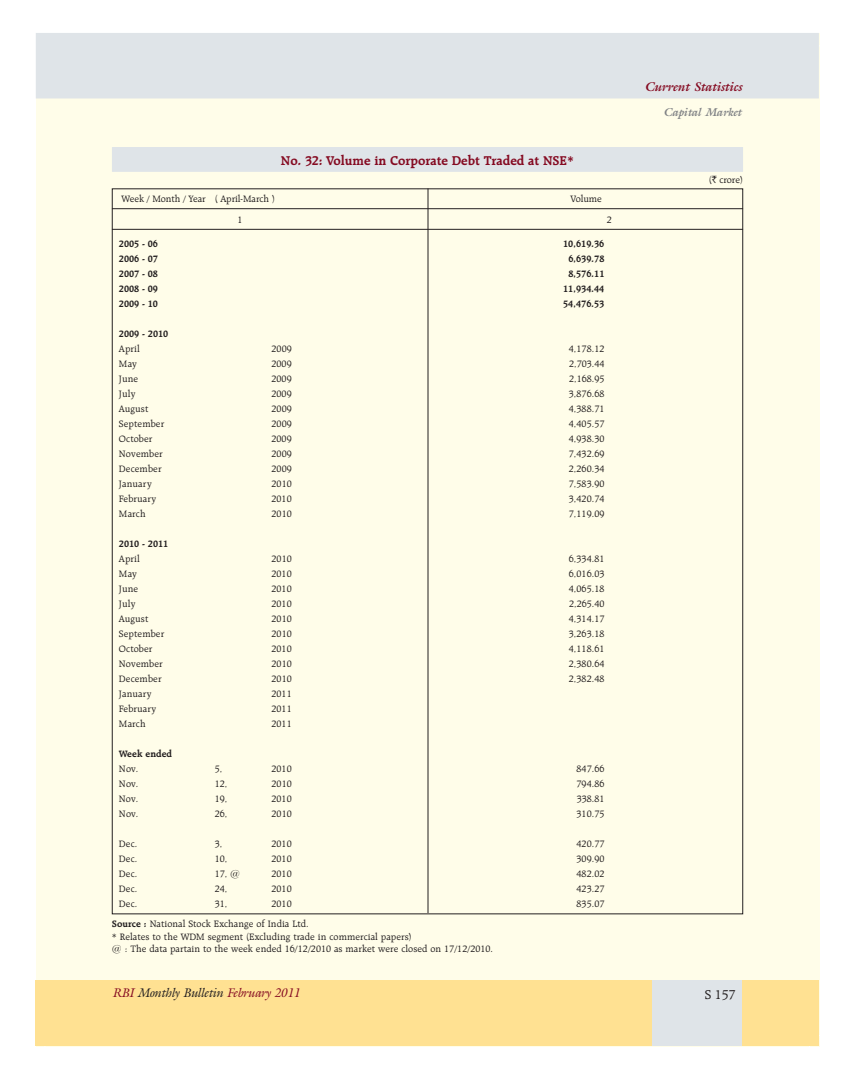
<style>
.page{position:relative;width:855px;height:1080px;background:#fff}
.page>*{position:absolute;margin:0;border:0;box-sizing:border-box;transform-origin:0 0}
.t1{font:13.75px "TT1609 O00";letter-spacing:-.005em;color:#850b22}
.t2{font:13.75px "TT1600 O00";color:#231f20}
.t3{font:12.5px "TT15 E6 O00";letter-spacing:-.005em;color:#850b22}
.t4{font:12.5px "TT15 EAO00";color:#850b22}
.t5{font:11.25px "TT1603 O00";letter-spacing:.005em;color:#808285}
.t6{font:10px/12.5px "TT1624 O00";letter-spacing:.01em;color:#231f20}
.t7{font:10px "TT162 AO00";letter-spacing:.005em;color:#231f20}
.s1{font-family:"TT162 AO00"}
.s2{font-family:"TT1625 O00"}
.s3{color:#231f20}
</style>
<div class="page">
<div style="left:36px;top:33px;width:783px;height:1013px;background:#fffde9"></div>
<svg style="left:819px;top:33px;width:1px;height:14px"></svg>
<svg style="left:35px;top:1035px;width:11px;height:12px"></svg>
<svg style="left:809px;top:1036px;width:11px;height:11px"></svg>
<div style="left:36px;top:980px;width:783px;height:65px;background:#ffe192"></div>
<div style="left:652px;top:980px;width:90px;height:65px;background:#dfe4e8"></div>
<div style="left:36px;top:34px;width:782px;height:64px;background:#dfe4e8"></div>
<div style="left:36px;top:33px;width:783px;height:65px;border:1px solid #dfe4e8"></div>
<div style="left:113px;top:148px;width:629px;height:23px;background:#dfe4e8"></div>
<div style="left:112px;top:147px;width:631px;height:25px;border:1px solid #dfe4e8"></div>
<hr style="left:112px;top:208px;width:631px;height:1px;background:#231f20">
<hr style="left:112px;top:229px;width:631px;height:1px;background:#231f20">
<hr style="left:428px;top:189px;width:1px;height:724px;background:#231f20">
<h1 class="t1" style="left:281px;top:154px;width:295px">No. 32: Volume in Corporate Debt Traded at NSE*</h1>
<p class="t6" style="left:122px;top:193px;width:155px">Week / Month / Year ( April-March )</p>
<p class="t6" style="left:570px;top:193px;width:33px">Volume</p>
<p class="t6" style="left:237px;top:214px;width:6px">1</p>
<p class="t6" style="left:607px;top:214px;width:6px">2</p>
<p class="t7" style="left:119px;top:239px;width:41px">2005 - 06</p>
<p class="t7" style="left:563px;top:239px;width:43px">10,619.36</p>
<p class="t7" style="left:119px;top:254px;width:41px">2006 - 07</p>
<p class="t7" style="left:568px;top:254px;width:38px">6,639.78</p>
<p class="t7" style="left:119px;top:269px;width:41px">2007 - 08</p>
<p class="t7" style="left:568px;top:269px;width:38px">8,576.11</p>
<p class="t7" style="left:119px;top:284px;width:41px">2008 - 09</p>
<p class="t7" style="left:563px;top:284px;width:43px">11,934.44</p>
<p class="t7" style="left:119px;top:299px;width:41px">2009 - 10</p>
<p class="t7" style="left:563px;top:299px;width:43px">54,476.53</p>
<p class="t7" style="left:119px;top:329px;width:51px">2009 - 2010</p>
<p class="t6" style="left:119px;top:343px;width:22px">April</p>
<p class="t6" style="left:271px;top:343px;width:22px">2009</p>
<p class="t6" style="left:569px;top:343px;width:37px">4,178.12</p>
<p class="t6" style="left:119px;top:358px;width:20px">May</p>
<p class="t6" style="left:271px;top:358px;width:22px">2009</p>
<p class="t6" style="left:569px;top:358px;width:37px">2,703.44</p>
<p class="t6" style="left:119px;top:373px;width:21px">June</p>
<p class="t6" style="left:271px;top:373px;width:22px">2009</p>
<p class="t6" style="left:569px;top:373px;width:37px">2,168.95</p>
<p class="t6" style="left:119px;top:388px;width:18px">July</p>
<p class="t6" style="left:271px;top:388px;width:22px">2009</p>
<p class="t6" style="left:569px;top:388px;width:37px">3,876.68</p>
<p class="t6" style="left:119px;top:403px;width:31px">August</p>
<p class="t6" style="left:271px;top:403px;width:22px">2009</p>
<p class="t6" style="left:569px;top:403px;width:37px">4,388.71</p>
<p class="t6" style="left:119px;top:418px;width:47px">September</p>
<p class="t6" style="left:272px;top:418px;width:22px">2009</p>
<p class="t6" style="left:569px;top:418px;width:37px">4,405.57</p>
<p class="t6" style="left:119px;top:433px;width:35px">October</p>
<p class="t6" style="left:271px;top:433px;width:22px">2009</p>
<p class="t6" style="left:569px;top:433px;width:37px">4,938.30</p>
<p class="t6" style="left:119px;top:448px;width:45px">November</p>
<p class="t6" style="left:272px;top:448px;width:22px">2009</p>
<p class="t6" style="left:569px;top:448px;width:37px">7,432.69</p>
<p class="t6" style="left:119px;top:463px;width:44px">December</p>
<p class="t6" style="left:272px;top:463px;width:22px">2009</p>
<p class="t6" style="left:569px;top:463px;width:37px">2,260.34</p>
<p class="t6" style="left:119px;top:478px;width:34px">January</p>
<p class="t6" style="left:271px;top:478px;width:22px">2010</p>
<p class="t6" style="left:569px;top:478px;width:37px">7,583.90</p>
<p class="t6" style="left:119px;top:493px;width:39px">February</p>
<p class="t6" style="left:271px;top:493px;width:22px">2010</p>
<p class="t6" style="left:569px;top:493px;width:37px">3,420.74</p>
<p class="t6" style="left:119px;top:508px;width:28px">March</p>
<p class="t6" style="left:271px;top:508px;width:22px">2010</p>
<p class="t6" style="left:569px;top:508px;width:37px">7,119.09</p>
<p class="t7" style="left:119px;top:539px;width:51px">2010 - 2011</p>
<p class="t6" style="left:119px;top:553px;width:22px">April</p>
<p class="t6" style="left:271px;top:553px;width:22px">2010</p>
<p class="t6" style="left:569px;top:553px;width:37px">6,334.81</p>
<p class="t6" style="left:119px;top:568px;width:20px">May</p>
<p class="t6" style="left:271px;top:568px;width:22px">2010</p>
<p class="t6" style="left:569px;top:568px;width:37px">6,016.03</p>
<p class="t6" style="left:119px;top:583px;width:21px">June</p>
<p class="t6" style="left:271px;top:583px;width:22px">2010</p>
<p class="t6" style="left:569px;top:583px;width:37px">4,065.18</p>
<p class="t6" style="left:119px;top:598px;width:18px">July</p>
<p class="t6" style="left:271px;top:598px;width:22px">2010</p>
<p class="t6" style="left:569px;top:598px;width:37px">2,265.40</p>
<p class="t6" style="left:119px;top:613px;width:31px">August</p>
<p class="t6" style="left:271px;top:613px;width:22px">2010</p>
<p class="t6" style="left:569px;top:613px;width:37px">4,314.17</p>
<p class="t6" style="left:119px;top:628px;width:47px">September</p>
<p class="t6" style="left:272px;top:628px;width:22px">2010</p>
<p class="t6" style="left:569px;top:628px;width:37px">3,263.18</p>
<p class="t6" style="left:119px;top:643px;width:35px">October</p>
<p class="t6" style="left:271px;top:643px;width:22px">2010</p>
<p class="t6" style="left:569px;top:643px;width:37px">4,118.61</p>
<p class="t6" style="left:119px;top:658px;width:45px">November</p>
<p class="t6" style="left:272px;top:658px;width:22px">2010</p>
<p class="t6" style="left:569px;top:658px;width:37px">2,380.64</p>
<p class="t6" style="left:119px;top:673px;width:44px">December</p>
<p class="t6" style="left:272px;top:673px;width:22px">2010</p>
<p class="t6" style="left:569px;top:673px;width:37px">2,382.48</p>
<p class="t6" style="left:119px;top:688px;width:34px">January</p>
<p class="t6" style="left:271px;top:688px;width:22px">2011</p>
<p class="t6" style="left:119px;top:703px;width:39px">February</p>
<p class="t6" style="left:271px;top:703px;width:22px">2011</p>
<p class="t6" style="left:119px;top:718px;width:28px">March</p>
<p class="t6" style="left:271px;top:718px;width:22px">2011</p>
<p class="t7" style="left:119px;top:749px;width:55px">Week ended</p>
<p class="t6" style="left:119px;top:763px;width:21px">Nov.</p>
<p class="t6" style="left:215px;top:763px;width:9px">5,</p>
<p class="t6" style="left:271px;top:763px;width:22px">2010</p>
<p class="t6" style="left:576px;top:763px;width:30px">847.66</p>
<p class="t6" style="left:119px;top:778px;width:21px">Nov.</p>
<p class="t6" style="left:215px;top:778px;width:14px">12,</p>
<p class="t6" style="left:271px;top:778px;width:22px">2010</p>
<p class="t6" style="left:577px;top:778px;width:30px">794.86</p>
<p class="t6" style="left:119px;top:793px;width:21px">Nov.</p>
<p class="t6" style="left:215px;top:793px;width:14px">19,</p>
<p class="t6" style="left:271px;top:793px;width:22px">2010</p>
<p class="t6" style="left:577px;top:793px;width:29px">338.81</p>
<p class="t6" style="left:119px;top:808px;width:21px">Nov.</p>
<p class="t6" style="left:215px;top:808px;width:14px">26,</p>
<p class="t6" style="left:271px;top:808px;width:22px">2010</p>
<p class="t6" style="left:577px;top:808px;width:30px">310.75</p>
<p class="t6" style="left:119px;top:838px;width:20px">Dec.</p>
<p class="t6" style="left:215px;top:838px;width:9px">3,</p>
<p class="t6" style="left:271px;top:838px;width:22px">2010</p>
<p class="t6" style="left:576px;top:838px;width:30px">420.77</p>
<p class="t6" style="left:119px;top:853px;width:20px">Dec.</p>
<p class="t6" style="left:215px;top:853px;width:14px">10,</p>
<p class="t6" style="left:271px;top:853px;width:22px">2010</p>
<p class="t6" style="left:576px;top:853px;width:30px">309.90</p>
<p class="t6" style="left:119px;top:868px;width:20px">Dec.</p>
<p class="t6" style="left:215px;top:868px;width:27px">17, @</p>
<p class="t6" style="left:271px;top:868px;width:22px">2010</p>
<p class="t6" style="left:576px;top:868px;width:30px">482.02</p>
<p class="t6" style="left:119px;top:883px;width:20px">Dec.</p>
<p class="t6" style="left:215px;top:883px;width:14px">24,</p>
<p class="t6" style="left:271px;top:883px;width:22px">2010</p>
<p class="t6" style="left:576px;top:883px;width:30px">423.27</p>
<p class="t6" style="left:119px;top:898px;width:20px">Dec.</p>
<p class="t6" style="left:215px;top:898px;width:14px">31,</p>
<p class="t6" style="left:271px;top:898px;width:22px">2010</p>
<p class="t6" style="left:576px;top:898px;width:30px">835.07</p>
<p class="t6" style="left:112px;top:918px;width:383px"><span class="s1">Source :</span> National Stock Exchange of India Ltd.<br>* Relates to the WDM segment (Excluding trade in commercial papers)<br>@ : The data partain to the week ended 16/12/2010 as market were closed on 17/12/2010.</p>
<p class="t4" style="left:646px;top:81px;width:99px">Current Statistics</p>
<p class="t5" style="left:664px;top:108px;width:79px">Capital Market</p>
<p class="t6" style="left:709px;top:174px;width:36px">(<span class="s2">`</span> crore)</p>
<p class="t3" style="left:114px;top:988px;width:189px">RBI <span class="s3">Monthly Bulletin</span> February 2011</p>
<h1 class="t2" style="left:705px;top:988px;width:32px">S 157</h1>
</div>
